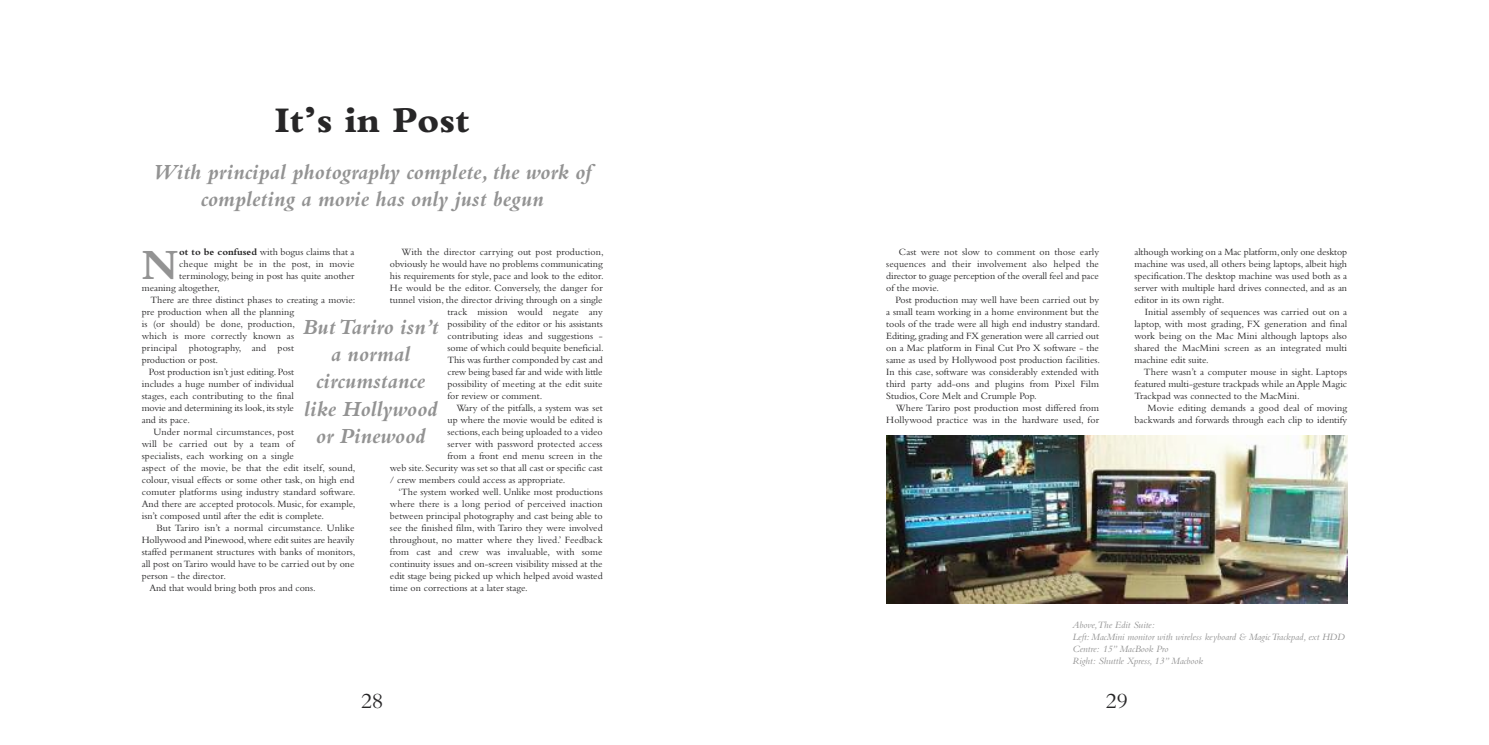
<style>
.page{position:relative;width:1489px;height:745px;background:#fff}
.page>*{position:absolute;margin:0;border:0;box-sizing:border-box;transform-origin:0 0}
.t1{font:700 45px "Bembo";color:#939393}
.t2{font:800 37.5px "M Bembo";color:#272627}
.t3{font:italic 700 22.5px/27px "Bembo";color:#939393;text-align:center}
.t4{font:22.5px "Bembo";color:#272627}
.t5{font:10px/12px "Bembo";color:#272627;text-align:justify}
.t6{font:italic 10px/12px "Bembo";color:#939393}
.s1{font-weight:700}
</style>
<div class="page">
<img style="left:886px;top:435px;width:461px;height:167px">
<h2 class="t2" style="left:275px;top:108px;width:196px">It’s in Post</h2>
<h3 class="t3" style="left:153px;top:160px;width:440px">With principal photography complete, the work of completing a movie has only just begun</h3>
<p class="t5" style="left:179px;top:247px;width:177px"><span class="s1">ot to be confused</span> with bogus claims that a</p>
<p class="t5" style="left:179px;top:259px;width:177px">cheque might be in the post, in movie</p>
<p class="t5" style="left:179px;top:271px;width:177px">terminology, being in post has quite another</p>
<p class="t5" style="left:142px;top:283px;width:80px">meaning altogether,</p>
<p class="t5" style="left:150px;top:295px;width:206px">There are three distinct phases to creating a movie:</p>
<p class="t5" style="left:142px;top:307px;width:154px">pre production when all the planning</p>
<p class="t5" style="left:142px;top:319px;width:155px">is (or should) be done, production,</p>
<p class="t5" style="left:142px;top:331px;width:154px">which is more correctly known as</p>
<p class="t5" style="left:142px;top:343px;width:154px">principal photography, and post</p>
<p class="t5" style="left:142px;top:355px;width:78px">production or post.</p>
<p class="t5" style="left:149px;top:367px;width:147px">Post production isn’t just editing.Post</p>
<p class="t5" style="left:142px;top:379px;width:154px">includes a huge number of individual</p>
<p class="t5" style="left:142px;top:391px;width:154px">stages, each contributing to the final</p>
<p class="t5" style="left:142px;top:403px;width:154px">movie and determining its look,its style</p>
<p class="t5" style="left:142px;top:415px;width:50px">and its pace.</p>
<p class="t5" style="left:153px;top:427px;width:142px">Under normal circumstances, post</p>
<p class="t5" style="left:142px;top:439px;width:154px">will be carried out by a team of</p>
<p class="t5" style="left:142px;top:451px;width:154px">specialists, each working on a single</p>
<p class="t5" style="left:142px;top:463px;width:215px">aspect of the movie, be that the edit itself, sound,</p>
<p class="t5" style="left:142px;top:475px;width:214px">colour, visual effects or some other task, on high end</p>
<p class="t5" style="left:142px;top:487px;width:215px">comuter platforms using industry standard software.</p>
<p class="t5" style="left:142px;top:499px;width:215px">And there are accepted protocols. Music, for example,</p>
<p class="t5" style="left:142px;top:511px;width:184px">isn’t composed until after the edit is complete.</p>
<p class="t5" style="left:156px;top:523px;width:200px">But Tariro isn’t a normal circumstance. Unlike</p>
<p class="t5" style="left:142px;top:535px;width:214px">Hollywood and Pinewood,where edit suites are heavily</p>
<p class="t5" style="left:142px;top:547px;width:215px">staffed permanent structures with banks of monitors,</p>
<p class="t5" style="left:142px;top:559px;width:214px">all post onTariro would have to be carried out by one</p>
<p class="t5" style="left:142px;top:571px;width:86px">person - the director.</p>
<p class="t5" style="left:149px;top:583px;width:168px">And that would bring both pros and cons.</p>
<h1 class="t1" style="left:142px;top:248px;width:38px">N</h1>
<p class="t5" style="left:401px;top:247px;width:203px">With the director carrying out post production,</p>
<p class="t5" style="left:390px;top:259px;width:214px">obviously he would have no problems communicating</p>
<p class="t5" style="left:390px;top:271px;width:215px">his requirements for style, pace and look to the editor.</p>
<p class="t5" style="left:390px;top:283px;width:214px">He would be the editor. Conversely, the danger for</p>
<p class="t5" style="left:390px;top:295px;width:214px">tunnel vision, the director driving through on a single</p>
<p class="t5" style="left:447px;top:307px;width:157px">track mission would negate any</p>
<p class="t5" style="left:447px;top:319px;width:157px">possibility of the editor or his assistants</p>
<p class="t5" style="left:447px;top:331px;width:157px">contributing ideas and suggestions -</p>
<p class="t5" style="left:447px;top:343px;width:158px">some of which could bequite beneficial.</p>
<p class="t5" style="left:447px;top:355px;width:157px">This was further componded by cast and</p>
<p class="t5" style="left:447px;top:367px;width:157px">crew being based far and wide with little</p>
<p class="t5" style="left:447px;top:379px;width:157px">possibility of meeting at the edit suite</p>
<p class="t5" style="left:447px;top:391px;width:96px">for review or comment.</p>
<p class="t5" style="left:456px;top:403px;width:148px">Wary of the pitfalls, a system was set</p>
<p class="t5" style="left:447px;top:415px;width:157px">up where the movie would be edited is</p>
<p class="t5" style="left:447px;top:427px;width:157px">sections, each being uploaded to a video</p>
<p class="t5" style="left:447px;top:439px;width:157px">server with password protected access</p>
<p class="t5" style="left:447px;top:451px;width:157px">from a front end menu screen in the</p>
<p class="t5" style="left:390px;top:463px;width:214px">web site. Security was set so that all cast or specific cast</p>
<p class="t5" style="left:390px;top:475px;width:177px">/ crew members could access as appropriate.</p>
<p class="t5" style="left:398px;top:487px;width:206px">‘The system worked well. Unlike most productions</p>
<p class="t5" style="left:390px;top:499px;width:214px">where there is a long period of perceived inaction</p>
<p class="t5" style="left:390px;top:511px;width:214px">between principal photography and cast being able to</p>
<p class="t5" style="left:390px;top:523px;width:214px">see the finished film, with Tariro they were involved</p>
<p class="t5" style="left:390px;top:535px;width:214px">throughout, no matter where they lived.’ Feedback</p>
<p class="t5" style="left:390px;top:547px;width:214px">from cast and crew was invaluable, with some</p>
<p class="t5" style="left:390px;top:559px;width:214px">continuity issues and on-screen visibility missed at the</p>
<p class="t5" style="left:390px;top:571px;width:214px">edit stage being picked up which helped avoid wasted</p>
<p class="t5" style="left:390px;top:583px;width:139px">time on corrections at a later stage.</p>
<h3 class="t3" style="left:303px;top:316px;width:137px">ButTariro isn’t a normal circumstance like Hollywood or Pinewood</h3>
<h3 class="t4" style="left:361px;top:693px;width:24px">28</h3>
<p class="t5" style="left:886px;top:247px;width:214px;text-indent:13px">Cast were not slow to comment on those early sequences and their involvement also helped the director to guage perception of the overall feel and pace of the movie.</p>
<p class="t5" style="left:886px;top:295px;width:215px;text-indent:9px">Post production may well have been carried out by a small team working in a home environment but the tools of the trade were all high end industry standard.<br>Editing, grading and FX generation were all carried out on a Mac platform in Final Cut Pro X software - the same as used by Hollywood post production facilities.<br>In this case, software was considerably extended with third party add-ons and plugins from Pixel Film Studios, Core Melt and Crumple Pop.</p>
<p class="t5" style="left:886px;top:403px;width:214px;text-align:right">Where Tariro post production most differed from<br>Hollywood practice was in the hardware used, for</p>
<p class="t5" style="left:1134px;top:247px;width:214px">although working on a Mac platform,only one desktop machine was used, all others being laptops, albeit high specification.The desktop machine was used both as a server with multiple hard drives connected, and as an editor in its own right.</p>
<p class="t5" style="left:1134px;top:307px;width:214px;text-indent:10px">Initial assembly of sequences was carried out on a laptop, with most grading, FX generation and final work being on the Mac Mini although laptops also shared the MacMini screen as an integrated multi machine edit suite.</p>
<p class="t5" style="left:1134px;top:367px;width:214px;text-indent:9px">There wasn’t a computer mouse in sight. Laptops featured multi-gesture trackpads while anApple Magic Trackpad was connected to the MacMini.</p>
<p class="t5" style="left:1134px;top:403px;width:214px;text-align:right">Movie editing demands a good deal of moving backwards and forwards through each clip to identify</p>
<p class="t6" style="left:1072px;top:619px;width:274px">Above,The Edit Suite:<br>Left: MacMini monitor with wireless keyboard &amp; MagicTrackpad, ext HDD Centre: 15” MacBook Pro<br>Right: Shuttle Xpress, 13” Macbook</p>
<h3 class="t4" style="left:1105px;top:693px;width:24px">29</h3>
</div>
